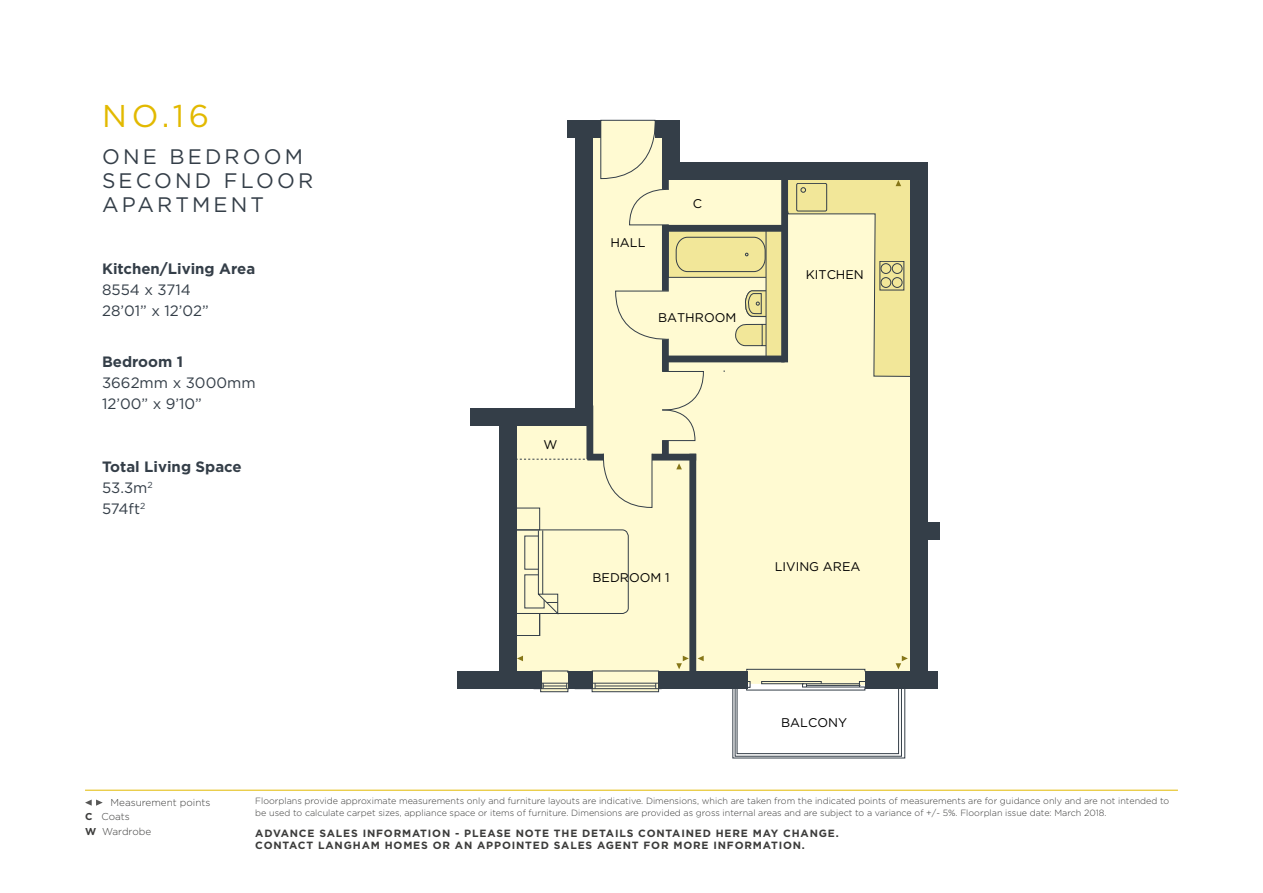
<style>
.page{position:relative;width:1263px;height:893px;background:#fff}
.page>*{position:absolute;margin:0;border:0;box-sizing:border-box;transform-origin:0 0}
.t1{font:31.5px "Gotham";color:#e2b900}
.t2{font:21px/24px "Gotham";letter-spacing:.15em;color:#343e48}
.t3{font:700 15px/21px "Gotham";color:#343e48}
.t4{font:15px/21px "Gotham";color:#343e48}
.t5{font:12.6px "Gotham";color:#000}
.t6{font:700 10.5px/12px "Gotham";letter-spacing:.08em;color:#3c3c3b}
.t7{font:300 10.05px/14.4px "Gotham";color:#3c3c3b}
.t8{font:300 9px/12px "Gotham";color:#3c3c3b}
.s1{font-weight:400}
.s2{font-weight:700}
</style>
<div class="page">
<svg style="left:517px;top:138px;width:393px;height:554px;fill:#fffad2"></svg>
<svg style="left:517px;top:459px;width:70px;height:1px"></svg>
<div style="left:516px;top:508px;width:24px;height:22px;border:1px solid #343e48"></div>
<svg style="left:517px;top:529px;width:111px;height:107px;background:#f3efca"></svg>
<svg style="left:734px;top:289px;width:32px;height:58px;background:#dcd6a2"></svg>
<div style="left:766px;top:228px;width:17px;height:132px;background:#f2e799"></div>
<svg style="left:591px;top:670px;width:68px;height:22px"></svg>
<svg style="left:536px;top:670px;width:32px;height:22px"></svg>
<svg style="left:615px;top:290px;width:54px;height:54px;background:#f5f1cb"></svg>
<svg style="left:629px;top:186px;width:146px;height:92px;background:#f2ebb7"></svg>
<svg style="left:661px;top:371px;width:43px;height:70px;background:#f2eec9"></svg>
<svg style="left:600px;top:120px;width:60px;height:59px;background:#f4f0ca"></svg>
<svg style="left:599px;top:453px;width:54px;height:55px;background:#f5f1cb"></svg>
<div style="left:662px;top:339px;width:7px;height:32px;background:#343e48"></div>
<div style="left:662px;top:169px;width:7px;height:20px;background:#343e48"></div>
<div style="left:662px;top:225px;width:7px;height:66px;background:#343e48"></div>
<div style="left:781px;top:167px;width:7px;height:195px;background:#343e48"></div>
<div style="left:666px;top:225px;width:119px;height:7px;background:#343e48"></div>
<div style="left:666px;top:356px;width:119px;height:6px;background:#343e48"></div>
<div style="left:652px;top:454px;width:44px;height:6px;background:#343e48"></div>
<div style="left:587px;top:454px;width:17px;height:6px;background:#343e48"></div>
<div style="left:689px;top:454px;width:7px;height:221px;background:#343e48"></div>
<div style="left:586px;top:405px;width:7px;height:54px;background:#343e48"></div>
<div style="left:662px;top:441px;width:7px;height:15px;background:#343e48"></div>
<div style="left:457px;top:671px;width:84px;height:18px;background:#343e48"></div>
<div style="left:568px;top:671px;width:25px;height:18px;background:#343e48"></div>
<div style="left:658px;top:671px;width:89px;height:18px;background:#343e48"></div>
<div style="left:912px;top:522px;width:27px;height:18px;background:#343e48"></div>
<div style="left:865px;top:671px;width:72px;height:18px;background:#343e48"></div>
<div style="left:567px;top:120px;width:34px;height:18px;background:#343e48"></div>
<div style="left:655px;top:120px;width:25px;height:18px;background:#343e48"></div>
<div style="left:662px;top:162px;width:254px;height:17px;background:#343e48"></div>
<div style="left:499px;top:408px;width:18px;height:264px;background:#343e48"></div>
<div style="left:910px;top:162px;width:17px;height:522px;background:#343e48"></div>
<div style="left:470px;top:408px;width:122px;height:18px;background:#343e48"></div>
<div style="left:576px;top:130px;width:17px;height:296px;background:#343e48"></div>
<div style="left:662px;top:133px;width:18px;height:34px;background:#343e48"></div>
<svg style="left:698px;top:656px;width:6px;height:5px"></svg>
<svg style="left:517px;top:656px;width:6px;height:5px"></svg>
<svg style="left:783px;top:179px;width:127px;height:198px;background:#ece5b3"></svg>
<svg style="left:732px;top:656px;width:176px;height:103px"></svg>
<svg style="left:676px;top:463px;width:6px;height:6px"></svg>
<svg style="left:676px;top:656px;width:13px;height:13px"></svg>
<svg style="left:85px;top:799px;width:18px;height:7px"></svg>
<hr style="left:85px;top:790px;width:1093px;height:1px;background:#e2b900">
<h1 class="t1" style="left:102px;top:96px;width:109px">NO.16</h1>
<h2 class="t2" style="left:102px;top:144px;width:213px">ONE BEDROOM<br>SECOND FLOOR<br>APARTMENT</h2>
<h3 class="t3" style="left:102px;top:258px;width:155px">Kitchen/Living Area</h3>
<h3 class="t4" style="left:102px;top:279px;width:108px">8554 x 3714<br>28’01” x 12’02”</h3>
<h3 class="t3" style="left:102px;top:351px;width:83px">Bedroom 1</h3>
<h3 class="t4" style="left:102px;top:372px;width:155px">3662mm x 3000mm<br>12’00” x 9’10”</h3>
<h3 class="t3" style="left:102px;top:456px;width:141px">Total Living Space<br><span class="s1">53.3m</span><sup>2<br></sup><span class="s1">574ft</span><sup>2</sup></h3>
<h3 class="t5" style="left:610px;top:234px;width:37px">HALL</h3>
<h3 class="t5" style="left:693px;top:195px;width:11px">C</h3>
<h3 class="t5" style="left:658px;top:310px;width:80px">BATHROOM</h3>
<h3 class="t5" style="left:806px;top:267px;width:60px">KITCHEN</h3>
<h3 class="t5" style="left:543px;top:436px;width:15px">W</h3>
<h3 class="t5" style="left:592px;top:569px;width:79px">BEDROOM 1</h3>
<h3 class="t5" style="left:775px;top:559px;width:87px">LIVING AREA</h3>
<h3 class="t5" style="left:781px;top:714px;width:67px">BALCONY</h3>
<p class="t7" style="left:85px;top:795px;width:127px;text-indent:26px">Measurement points<br><span class="s2">C</span> Coats<br><span class="s2">W</span> Wardrobe</p>
<p class="t8" style="left:255px;top:795px;width:915px">Floorplans provide approximate measurements only and furniture layouts are indicative. Dimensions, which are taken from the indicated points of measurements are for guidance only and are not intended to be used to calculate carpet sizes, appliance space or items of furniture. Dimensions are provided as gross internal areas and are subject to a variance of +/- 5%. Floorplan issue date: March 2018.</p>
<p class="t6" style="left:255px;top:827px;width:585px">ADVANCE SALES INFORMATION - PLEASE NOTE THE DETAILS CONTAINED HERE MAY CHANGE.<br>CONTACT LANGHAM HOMES OR AN APPOINTED SALES AGENT FOR MORE INFORMATION.</p>
</div>
